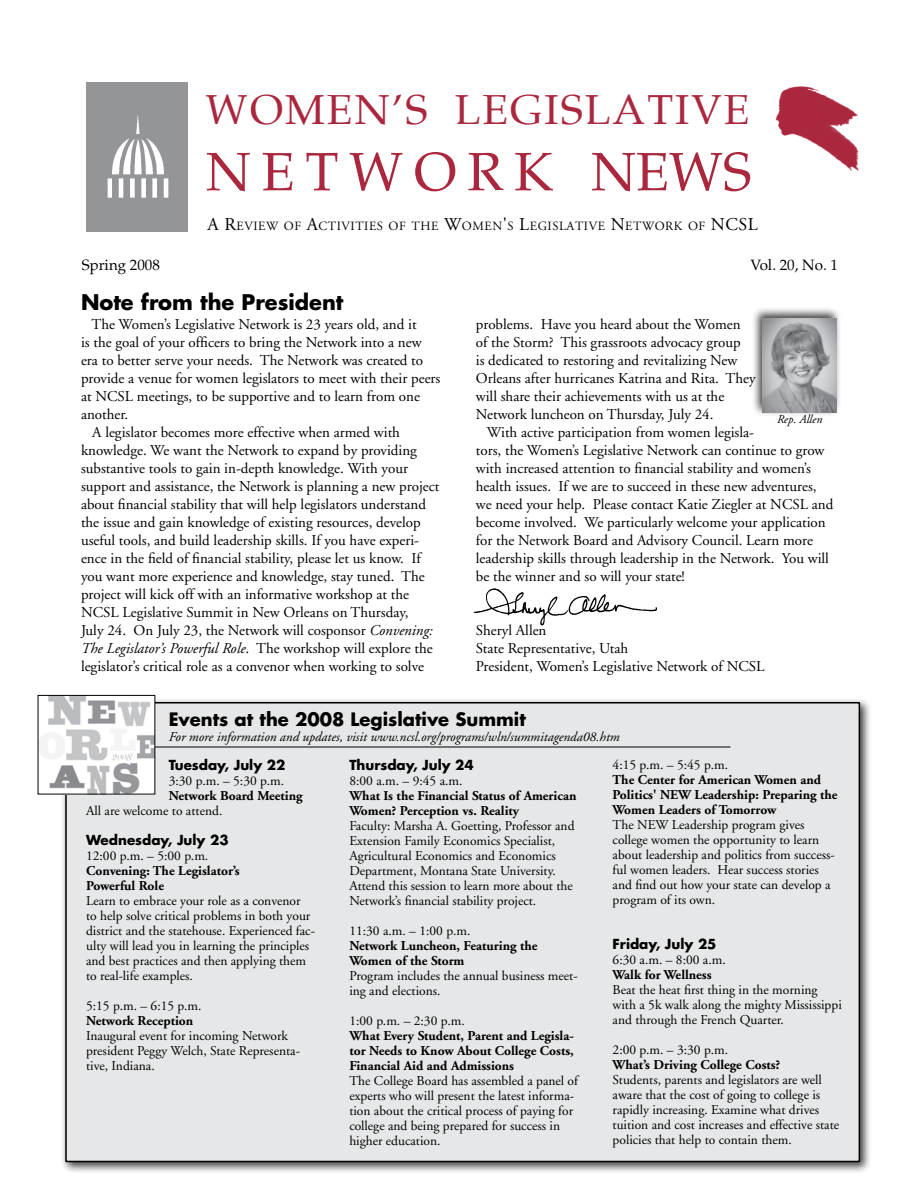
<style>
.page{position:relative;width:918px;height:1188px;background:#fff}
.page>*{position:absolute;margin:0;border:0;box-sizing:border-box;transform-origin:0 0}
.t1{font:54px "Palm Springs";letter-spacing:.2em;color:#aa273d}
.t2{font:42px "Palm Springs";letter-spacing:.05em;color:#aa273d}
.t3{font:700 21px "Futura";color:#000}
.t4{font:700 18px "Futura";color:#000}
.t5{font:18px "Adobe Garamond";color:#000}
.t6{font:15px/18px "Adobe Garamond";color:#000}
.t7{font:italic 15px "Adobe Garamond";color:#000}
.t8{font:15px "Palm Springs";color:#000}
.t9{font:13.5px/15px "Adobe Garamond";color:#000}
.t10{font:700 13.5px/15px "Adobe Garamond";color:#000}
.t11{font:italic 13.5px "Adobe Garamond";color:#000}
.t12{font:700 13.5px "Futura";color:#000}
.t13{font:12.6px "Adobe Garamond";letter-spacing:.045em;color:#000}
.t14{font:italic 12px "Adobe Garamond";color:#000}
.s1{font-size:18px}
.s2{font-style:italic}
.s3{font-style:normal}
</style>
<div class="page">
<img style="left:473px;top:588px;width:183px;height:38px">
<div style="left:751px;top:307px;width:97px;height:117px;background:#000;opacity:.75"></div>
<img style="left:763px;top:318px;width:74px;height:95px">
<div style="left:60px;top:697px;width:818px;height:483px;background:#000;opacity:.75"></div>
<div style="left:65px;top:702px;width:795px;height:460px;background:#e6e7e8;border:2px solid #000"></div>
<hr style="left:81px;top:747px;width:649px;height:1px;background:#000">
<div style="left:86px;top:82px;width:102px;height:150px;background:#939598"></div>
<img style="left:775px;top:86px;width:84px;height:85px">
<img style="left:107px;top:116px;width:62px;height:82px">
<img style="left:40px;top:697px;width:113px;height:95px">
<div style="left:38px;top:695px;width:117px;height:99px;border:1px solid #000"></div>
<h2 class="t2" style="left:206px;top:85px;width:545px">WOMEN'S LEGISLATIVE</h2>
<h1 class="t1" style="left:206px;top:140px;width:505px">NETW ORK NEWS</h1>
<p class="t13" style="left:208px;top:219px;width:517px"><span class="s1">A R</span>EVIEW OF <span class="s1">A</span>CTIVITIES OF THE <span class="s1">W</span>OMEN<span class="s1">'</span>S <span class="s1">L</span>EGISLATIVE <span class="s1">N</span>ETWORK OF <span class="s1">NCS</span></p>
<p class="t5" style="left:748px;top:215px;width:11px">L</p>
<p class="t8" style="left:82px;top:256px;width:80px">SPRING 2008</p>
<p class="t8" style="left:750px;top:256px;width:89px">VOL. 20, NO. 1</p>
<h3 class="t3" style="left:81px;top:289px;width:264px">Note from the President</h3>
<p class="t6" style="left:92px;top:316px;width:327px">The Women’s Legislative Network is 23 years old, and it</p>
<p class="t6" style="left:81px;top:334px;width:342px">is the goal of your officers to bring the Network into a new</p>
<p class="t6" style="left:81px;top:352px;width:344px">era to better serve your needs. The Network was created to</p>
<p class="t6" style="left:81px;top:370px;width:361px">provide a venue for women legislators to meet with their peers</p>
<p class="t6" style="left:81px;top:388px;width:340px">at NCSL meetings, to be supportive and to learn from one</p>
<p class="t6" style="left:81px;top:406px;width:49px">another.</p>
<p class="t6" style="left:92px;top:424px;width:309px">A legislator becomes more effective when armed with</p>
<p class="t6" style="left:81px;top:442px;width:337px">knowledge. We want the Network to expand by providing</p>
<p class="t6" style="left:81px;top:460px;width:329px">substantive tools to gain in-depth knowledge. With your</p>
<p class="t6" style="left:81px;top:478px;width:360px">support and assistance, the Network is planning a new project</p>
<p class="t6" style="left:81px;top:496px;width:347px">about financial stability that will help legislators understand</p>
<p class="t6" style="left:81px;top:514px;width:341px">the issue and gain knowledge of existing resources, develop</p>
<p class="t6" style="left:81px;top:532px;width:340px">useful tools, and build leadership skills. If you have experi-</p>
<p class="t6" style="left:81px;top:550px;width:341px">ence in the field of financial stability, please let us know. If</p>
<p class="t6" style="left:81px;top:568px;width:345px">you want more experience and knowledge, stay tuned. The</p>
<p class="t6" style="left:81px;top:586px;width:330px">project will kick off with an informative workshop at the</p>
<p class="t6" style="left:81px;top:604px;width:329px">NCSL Legislative Summit in New Orleans on Thursday,</p>
<p class="t6" style="left:81px;top:622px;width:353px">July 24. On July 23, the Network will cosponsor <span class="s2">Convening:</span></p>
<p class="t7" style="left:81px;top:640px;width:353px">The Legislator’s Powerful Role<span class="s3">. The workshop will explore the</span></p>
<p class="t6" style="left:81px;top:658px;width:345px">legislator’s critical role as a convenor when working to solve</p>
<p class="t6" style="left:476px;top:316px;width:281px">problems. Have you heard about the Women of the Storm? This grassroots advocacy group<br>is dedicated to restoring and revitalizing New Orleans after hurricanes Katrina and Rita. They will share their achievements with us at the Network luncheon on Thursday, July 24.</p>
<p class="t6" style="left:476px;top:424px;width:359px;text-indent:11px">With active participation from women legisla-<br>tors, the Women’s Legislative Network can continue to grow with increased attention to financial stability and women’s health issues. If we are to succeed in these new adventures, we need your help. Please contact Katie Ziegler at NCSL and become involved. We particularly welcome your application for the Network Board and Advisory Council. Learn more leadership skills through leadership in the Network. You will be the winner and so will your state!</p>
<p class="t6" style="left:476px;top:622px;width:290px">Sheryl Allen<br>State Representative, Utah<br>President, Women’s Legislative Network of NCSL</p>
<p class="t4" style="left:169px;top:707px;width:359px">Events at the 2008 Legislative Summit</p>
<p class="t11" style="left:169px;top:730px;width:452px">For more information and updates, visit www.ncsl.org/programs/wln/summitagenda08.htm</p>
<p class="t12" style="left:169px;top:756px;width:118px">Tuesday, July 22</p>
<p class="t9" style="left:169px;top:774px;width:117px">3:30 p.m. – 5:30 p.m.</p>
<p class="t10" style="left:169px;top:789px;width:136px">Network Board Meeting</p>
<p class="t9" style="left:86px;top:804px;width:138px">All are welcome to attend.</p>
<p class="t12" style="left:86px;top:831px;width:144px">Wednesday, July 23</p>
<p class="t9" style="left:86px;top:849px;width:124px">12:00 p.m. – 5:00 p.m.</p>
<p class="t10" style="left:86px;top:864px;width:155px">Convening: The Legislator’s<br>Powerful Role</p>
<p class="t9" style="left:86px;top:894px;width:230px">Learn to embrace your role as a convenor<br>to help solve critical problems in both your district and the statehouse. Experienced fac&shy;ulty will lead you in learning the principles and best practices and then applying them to real-life examples.</p>
<p class="t9" style="left:86px;top:999px;width:117px">5:15 p.m. – 6:15 p.m.</p>
<p class="t10" style="left:86px;top:1014px;width:109px">Network Reception</p>
<p class="t9" style="left:86px;top:1029px;width:215px">Inaugural event for incoming Network president Peggy Welch, State Representa&shy;tive, Indiana.</p>
<p class="t14" style="left:777px;top:413px;width:47px">Rep. Allen</p>
<p class="t12" style="left:349px;top:756px;width:126px">Thursday, July 24</p>
<p class="t9" style="left:349px;top:774px;width:115px">8:00 a.m. – 9:45 a.m.</p>
<p class="t10" style="left:349px;top:789px;width:229px">What Is the Financial Status of American<br>Women? Perception vs. Reality</p>
<p class="t9" style="left:349px;top:819px;width:227px">Faculty: Marsha A. Goetting, Professor and Extension Family Economics Specialist, Agricultural Economics and Economics Department, Montana State University.<br>Attend this session to learn more about the Network’s financial stability project.</p>
<p class="t9" style="left:349px;top:924px;width:123px">11:30 a.m. – 1:00 p.m.</p>
<p class="t10" style="left:349px;top:939px;width:190px">Network Luncheon, Featuring the<br>Women of the Storm</p>
<p class="t9" style="left:349px;top:969px;width:230px">Program includes the annual business meet&shy;ing and elections.</p>
<p class="t9" style="left:349px;top:1014px;width:117px">1:00 p.m. – 2:30 p.m.</p>
<p class="t10" style="left:349px;top:1029px;width:226px;text-align:justify">What Every Student, Parent and Legisla&shy;tor Needs to Know About College Costs, Financial Aid and Admissions</p>
<p class="t9" style="left:349px;top:1074px;width:230px">The College Board has assembled a panel of experts who will present the latest informa&shy;tion about the critical process of paying for college and being prepared for success in higher education.</p>
<p class="t9" style="left:613px;top:758px;width:117px">4:15 p.m. – 5:45 p.m.</p>
<p class="t10" style="left:613px;top:773px;width:226px">The Center for American Women and<br>Politics' NEW Leadership: Preparing the<br>Women Leaders of Tomorrow</p>
<p class="t9" style="left:613px;top:818px;width:224px">The NEW Leadership program gives college women the opportunity to learn about leadership and politics from success&shy;ful women leaders. Hear success stories and find out how your state can develop a program of its own.</p>
<p class="t12" style="left:613px;top:935px;width:105px">Friday, July 25</p>
<p class="t9" style="left:613px;top:953px;width:115px">6:30 a.m. – 8:00 a.m.</p>
<p class="t10" style="left:613px;top:968px;width:100px">Walk for Wellness</p>
<p class="t9" style="left:613px;top:983px;width:231px">Beat the heat first thing in the morning with a 5k walk along the mighty Mississippi and through the French Quarter.</p>
<p class="t9" style="left:613px;top:1043px;width:117px">2:00 p.m. – 3:30 p.m.</p>
<p class="t10" style="left:613px;top:1058px;width:169px">What’s Driving College Costs?</p>
<p class="t9" style="left:613px;top:1073px;width:228px">Students, parents and legislators are well aware that the cost of going to college is rapidly increasing. Examine what drives tuition and cost increases and effective state policies that help to contain them.</p>
</div>
